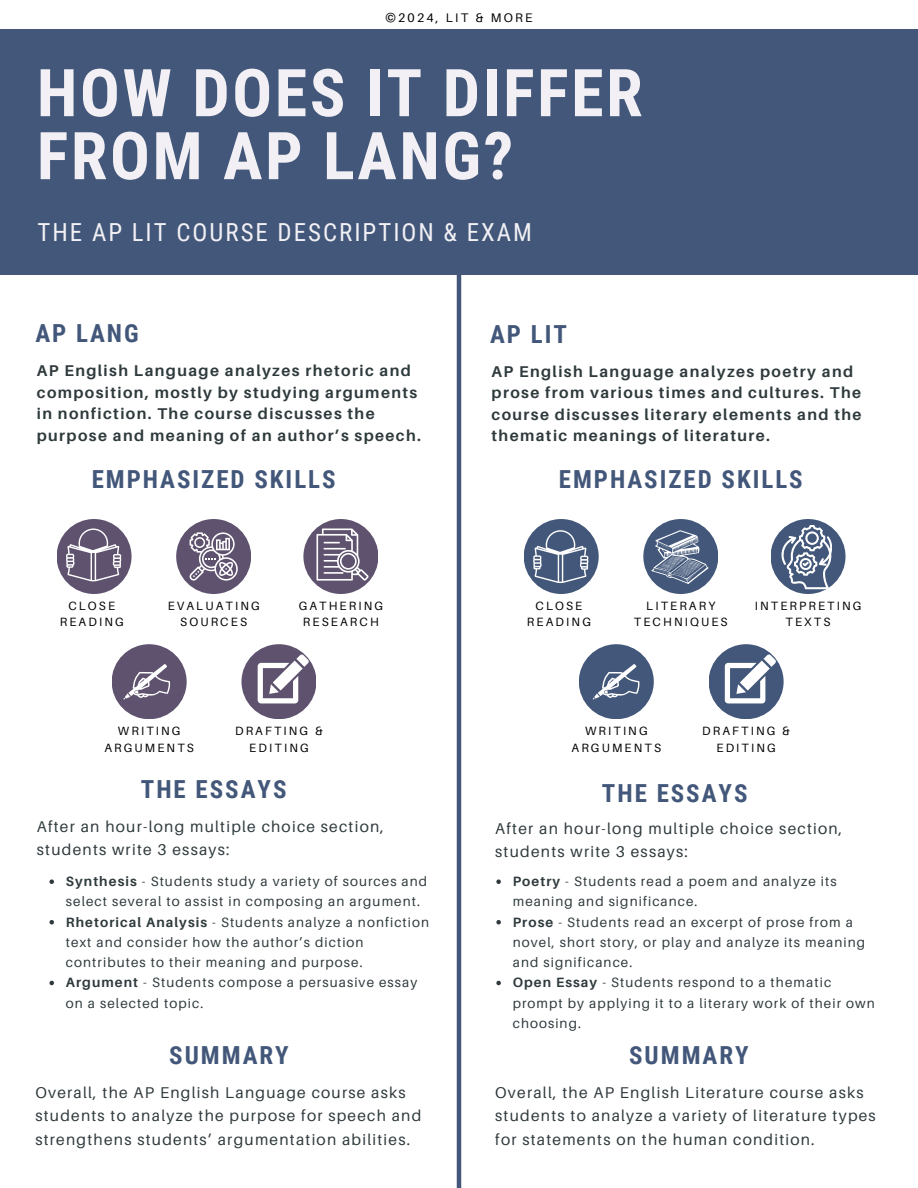
<style>
.page{position:relative;width:918px;height:1188px;background:#fff}
.page>*{position:absolute;margin:0;border:0;box-sizing:border-box;transform-origin:0 0}
.t1{font:700 66px/63px "Roboto Condensed";letter-spacing:.04em;color:#f2f0f5}
.t2{font:700 24.9px "Roboto Condensed";letter-spacing:.08em;color:#425779}
.t3{font:24.9px "Roboto Condensed";letter-spacing:.08em;color:#f2f0f5}
.t4{font:15.6px/23.7px "Aileron";letter-spacing:.08em;color:#2f3a3d}
.t5{font:700 15.6px/21.3px "Aileron";letter-spacing:.09em;color:#2f3a3d}
.t6{font:13.5px/20.2px "Aileron";letter-spacing:.08em;color:#2f3a3d}
.t7{font:12.45px "Aileron";letter-spacing:.18em;color:#000}
.t8{font:12px/16.8px "Aileron";letter-spacing:.18em;color:#000;text-align:center}
.s1{font-weight:700}
</style>
<div class="page">
<div style="left:0;top:30px;width:918px;height:244px;background:#425779"></div>
<hr style="left:457px;top:275px;width:4px;height:913px;background:#425779">
<div style="left:57px;top:519px;width:75px;height:75px;background:#5e526e;border-radius:50%"></div>
<div style="left:176px;top:519px;width:75px;height:75px;background:#5e526e;border-radius:50%"></div>
<div style="left:303px;top:519px;width:75px;height:75px;background:#5e526e;border-radius:50%"></div>
<div style="left:112px;top:644px;width:75px;height:75px;background:#5e526e;border-radius:50%"></div>
<div style="left:242px;top:644px;width:74px;height:75px;background:#5e526e;border-radius:50%"></div>
<div style="left:524px;top:519px;width:75px;height:75px;background:#425779;border-radius:50%"></div>
<div style="left:643px;top:519px;width:75px;height:75px;background:#425779;border-radius:50%"></div>
<div style="left:771px;top:519px;width:75px;height:75px;background:#425779;border-radius:50%"></div>
<div style="left:579px;top:644px;width:75px;height:75px;background:#425779;border-radius:50%"></div>
<div style="left:709px;top:644px;width:75px;height:75px;background:#425779;border-radius:50%"></div>
<svg style="left:123px;top:664px;width:48px;height:35px"></svg>
<svg style="left:593px;top:664px;width:47px;height:35px"></svg>
<svg style="left:258px;top:655px;width:51px;height:48px"></svg>
<svg style="left:725px;top:655px;width:51px;height:48px"></svg>
<svg style="left:190px;top:532px;width:48px;height:49px"></svg>
<svg style="left:316px;top:529px;width:52px;height:51px"></svg>
<svg style="left:66px;top:529px;width:55px;height:52px"></svg>
<svg style="left:533px;top:530px;width:55px;height:53px"></svg>
<svg style="left:651px;top:530px;width:58px;height:54px"></svg>
<svg style="left:781px;top:525px;width:51px;height:64px"></svg>
<svg style="left:49px;top:879px;width:5px;height:5px"></svg>
<svg style="left:49px;top:920px;width:5px;height:4px"></svg>
<svg style="left:49px;top:981px;width:5px;height:4px"></svg>
<svg style="left:496px;top:879px;width:5px;height:5px"></svg>
<svg style="left:496px;top:920px;width:5px;height:4px"></svg>
<svg style="left:496px;top:981px;width:5px;height:4px"></svg>
<p class="t7" style="left:386px;top:10px;width:148px">©2024, LIT &amp; MORE</p>
<h1 class="t1" style="left:37px;top:62px;width:607px">HOW DOES IT DIFFER<br>FROM AP LANG?</h1>
<h3 class="t3" style="left:38px;top:218px;width:496px">THE AP LIT COURSE DESCRIPTION &amp; EXAM</h3>
<h6 class="t2" style="left:35px;top:319px;width:105px">AP LANG</h6>
<p class="t5" style="left:37px;top:360px;width:386px">AP English Language analyzes rhetoric and composition, mostly by studying arguments in nonfiction. The course discusses the purpose and meaning of an author’s speech.</p>
<p class="t2" style="left:490px;top:320px;width:78px">AP LIT</p>
<p class="t5" style="left:492px;top:361px;width:371px">AP English Language analyzes poetry and prose from various times and cultures. The course discusses literary elements and the thematic meanings of literature.</p>
<p class="t2" style="left:92px;top:465px;width:245px">EMPHASIZED SKILLS</p>
<h2 class="t2" style="left:559px;top:465px;width:245px">EMPHASIZED SKILLS</h2>
<p class="t8" style="left:68px;top:597px;width:48px">CLOSE</p>
<p class="t8" style="left:60px;top:614px;width:65px">READING</p>
<p class="t8" style="left:168px;top:597px;width:93px">EVALUATING<br>SOURCES</p>
<p class="t8" style="left:299px;top:597px;width:86px">GATHERING</p>
<p class="t8" style="left:303px;top:614px;width:77px">RESEARCH</p>
<h4 class="t8" style="left:536px;top:597px;width:48px">CLOSE</h4>
<h2 class="t8" style="left:527px;top:614px;width:65px">READING</h2>
<p class="t8" style="left:646px;top:597px;width:71px">LITERARY</p>
<p class="t8" style="left:634px;top:614px;width:95px">TECHNIQUES</p>
<p class="t8" style="left:755px;top:597px;width:108px">INTERPRETING<br>TEXTS</p>
<p class="t8" style="left:118px;top:722px;width:64px">WRITING</p>
<p class="t8" style="left:104px;top:739px;width:91px">ARGUMENTS</p>
<p class="t8" style="left:235px;top:722px;width:89px">DRAFTING &amp;<br>EDITING</p>
<p class="t8" style="left:585px;top:722px;width:64px">WRITING</p>
<p class="t8" style="left:572px;top:739px;width:91px">ARGUMENTS</p>
<p class="t8" style="left:702px;top:722px;width:89px">DRAFTING &amp;<br>EDITING</p>
<p class="t2" style="left:141px;top:775px;width:147px">THE ESSAYS</p>
<h2 class="t4" style="left:37px;top:814px;width:349px">After an hour-long multiple choice section, students write 3 essays:</h2>
<h4 class="t6" style="left:66px;top:871px;width:363px"><span class="s1">Synthesis</span> - Students study a variety of sources and select several to assist in composing an argument.</h4>
<h2 class="t6" style="left:66px;top:912px;width:365px"><span class="s1">Rhetorical Analysis</span> - Students analyze a nonfiction text and consider how the author’s diction contributes to their meaning and purpose.</h2>
<p class="t6" style="left:66px;top:972px;width:353px"><span class="s1">Argument</span> - Students compose a persuasive essay on a selected topic.</p>
<p class="t2" style="left:602px;top:779px;width:147px">THE ESSAYS</p>
<p class="t4" style="left:495px;top:816px;width:349px">After an hour-long multiple choice section, students write 3 essays:</p>
<p class="t6" style="left:513px;top:871px;width:325px"><span class="s1">Poetry</span> - Students read a poem and analyze its meaning and significance.</p>
<h2 class="t6" style="left:513px;top:912px;width:354px"><span class="s1">Prose</span> - Students read an excerpt of prose from a novel, short story, or play and analyze its meaning and significance.</h2>
<h5 class="t6" style="left:513px;top:972px;width:364px"><span class="s1">Open Essay</span> - Students respond to a thematic prompt by applying it to a literary work of their own choosing.</h5>
<h2 class="t2" style="left:169px;top:1041px;width:121px">SUMMARY</h2>
<h5 class="t4" style="left:35px;top:1080px;width:388px">Overall, the AP English Language course asks students to analyze the purpose for speech and strengthens students’ argumentation abilities.</h5>
<p class="t2" style="left:629px;top:1041px;width:121px">SUMMARY</p>
<p class="t4" style="left:495px;top:1080px;width:382px">Overall, the AP English Literature course asks students to analyze a variety of literature types for statements on the human condition.</p>
</div>
